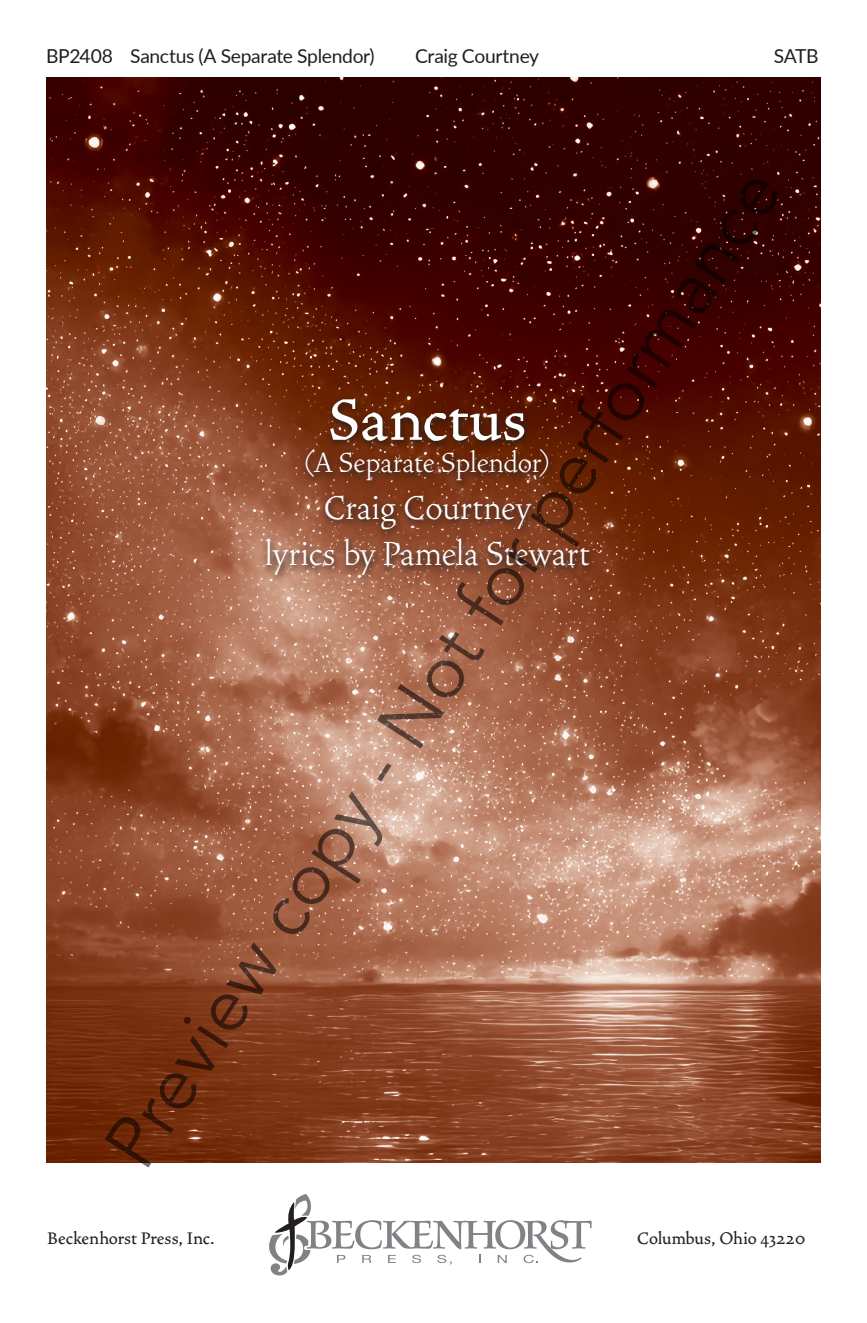
<style>
.page{position:relative;width:867px;height:1323px;background:#fff}
.page>*{position:absolute;margin:0;border:0;box-sizing:border-box;transform-origin:0 0}
.t1{font:73.5px "Avenir Book 0";color:rgb(0 0 0/.55)}
.t2{font:500 73.5px "Vendetta OT";letter-spacing:.005em;color:#fff}
.t3{font:300 42px/46.4px "Vendetta OT";letter-spacing:-.005em;color:#fff;text-align:center}
.t4{font:300 35px "Vendetta OT";letter-spacing:-.01em;color:#fff}
.t5{font:500 21px "Vendetta OT";color:#231f20}
.t6{font:19.25px "Lato";letter-spacing:-.015em;color:#231f20}
</style>
<div class="page">
<img style="left:46px;top:77px;width:774px;height:1086px">
<svg style="left:269px;top:1194px;width:322px;height:81px"></svg>
<svg style="left:261px;top:395px;width:336px;height:190px;background:#7a3c22"></svg>
<p class="t6" style="left:46px;top:42px;width:330px">BP2408 Sanctus (A Separate Splendor)</p>
<p class="t6" style="left:415px;top:42px;width:126px">Craig Courtney</p>
<p class="t6" style="left:773px;top:42px;width:46px">SATB</p>
<h1 class="t1" style="left:83px;top:1133px;width:1175px;rotate:-57deg">Preview copy - Not for performance</h1>
<h1 class="t2" style="left:327px;top:383px;width:202px">Sanctus</h1>
<h3 class="t4" style="left:304px;top:445px;width:246px">(A Separate Splendor)</h3>
<h2 class="t3" style="left:264px;top:484px;width:326px">Craig Courtney<br>lyrics by Pamela Stewart</h2>
<p class="t5" style="left:47px;top:1228px;width:169px">Beckenhorst Press, Inc.</p>
<p class="t5" style="left:637px;top:1228px;width:170px">Columbus, Ohio 43220</p>
</div>
